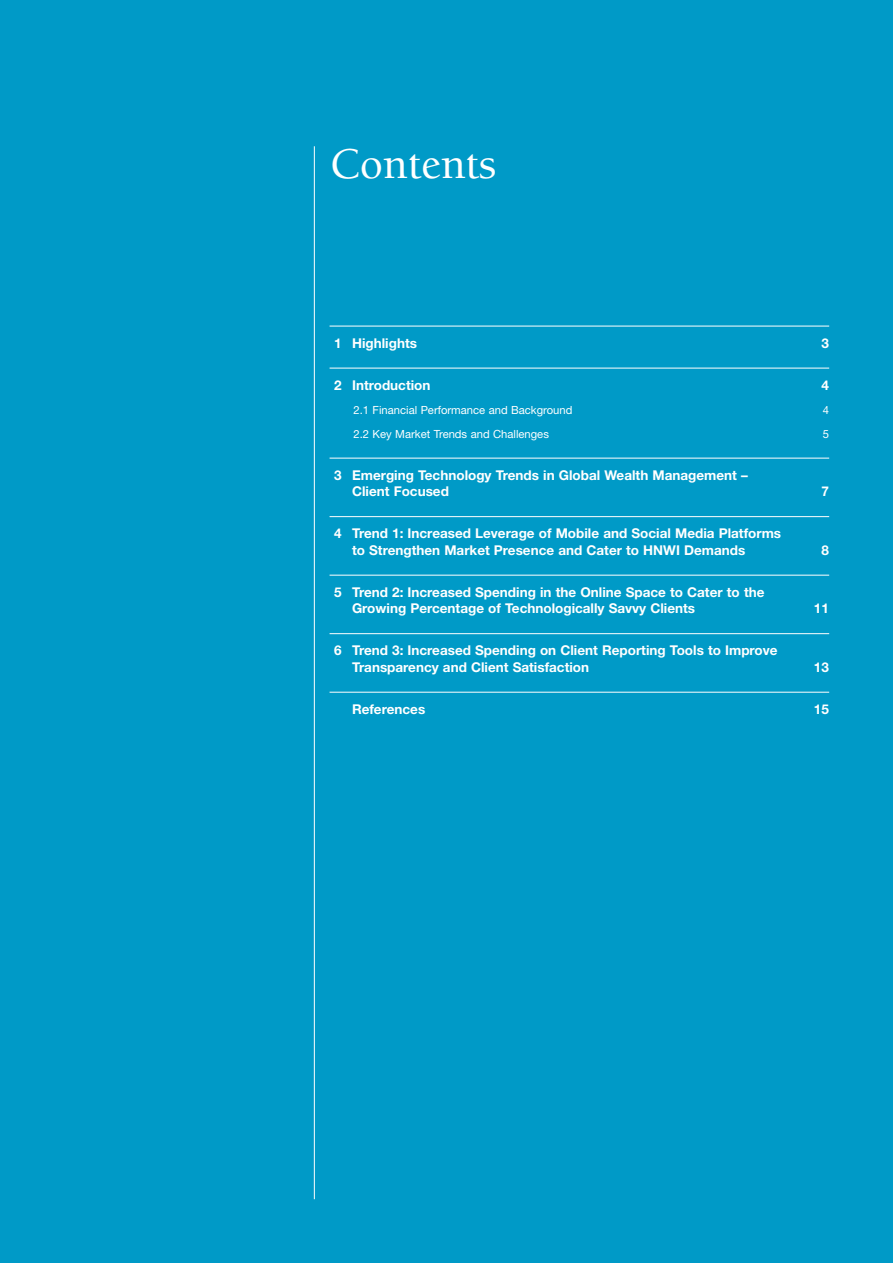
<style>
.page{position:relative;width:893px;height:1263px;background:#009ac7}
.page>*{position:absolute;margin:0;border:0;box-sizing:border-box;transform-origin:0 0}
.t1{font:500 45px "Berkeley Std";letter-spacing:-.01em;color:#fff}
.t2{font:700 13.5px/16.5px "Helvetica Neue LT Std";color:#fff}
.t3{font:11.25px "Helvetica Neue LT Std";color:#fff}
</style>
<div class="page">
<hr style="left:314px;top:146px;width:1px;height:1053px;background:#fff">
<hr style="left:330px;top:326px;width:499px;height:1px;background:#fff">
<hr style="left:330px;top:368px;width:499px;height:1px;background:#fff">
<hr style="left:330px;top:458px;width:499px;height:1px;background:#fff">
<hr style="left:330px;top:516px;width:499px;height:1px;background:#fff">
<hr style="left:330px;top:575px;width:499px;height:1px;background:#fff">
<hr style="left:330px;top:633px;width:499px;height:1px;background:#fff">
<hr style="left:330px;top:692px;width:499px;height:1px;background:#fff">
<h1 class="t1" style="left:330px;top:140px;width:168px">Contents</h1>
<p class="t2" style="left:334px;top:334px;width:84px">1 Highlights</p>
<p class="t2" style="left:821px;top:334px;width:9px">3</p>
<p class="t2" style="left:334px;top:376px;width:98px">2 Introduction</p>
<p class="t2" style="left:821px;top:376px;width:9px">4</p>
<p class="t3" style="left:354px;top:403px;width:220px">2.1 Financial Performance and Background</p>
<p class="t3" style="left:823px;top:403px;width:8px">4</p>
<p class="t3" style="left:354px;top:427px;width:197px">2.2 Key Market Trends and Challenges</p>
<p class="t3" style="left:823px;top:427px;width:8px">5</p>
<p class="t2" style="left:352px;top:466px;width:397px;text-indent:-18px">3 Emerging Technology Trends in Global Wealth Management –<br>Client Focused</p>
<p class="t2" style="left:821px;top:483px;width:9px">7</p>
<p class="t2" style="left:352px;top:525px;width:431px;text-indent:-18px">4 Trend 1: Increased Leverage of Mobile and Social Media Platforms to Strengthen Market Presence and Cater to HNWI Demands</p>
<p class="t2" style="left:352px;top:583px;width:414px;text-indent:-18px">5 Trend 2: Increased Spending in the Online Space to Cater to the<br>Growing Percentage of Technologically Savvy Clients</p>
<p class="t2" style="left:352px;top:642px;width:427px;text-indent:-18px">6 Trend 3: Increased Spending on Client Reporting Tools to Improve<br>Transparency and Client Satisfaction</p>
<p class="t2" style="left:821px;top:541px;width:9px">8</p>
<p class="t2" style="left:814px;top:600px;width:17px">11</p>
<p class="t2" style="left:814px;top:658px;width:17px">13</p>
<p class="t2" style="left:352px;top:700px;width:75px">References</p>
<p class="t2" style="left:814px;top:700px;width:17px">15</p>
</div>
